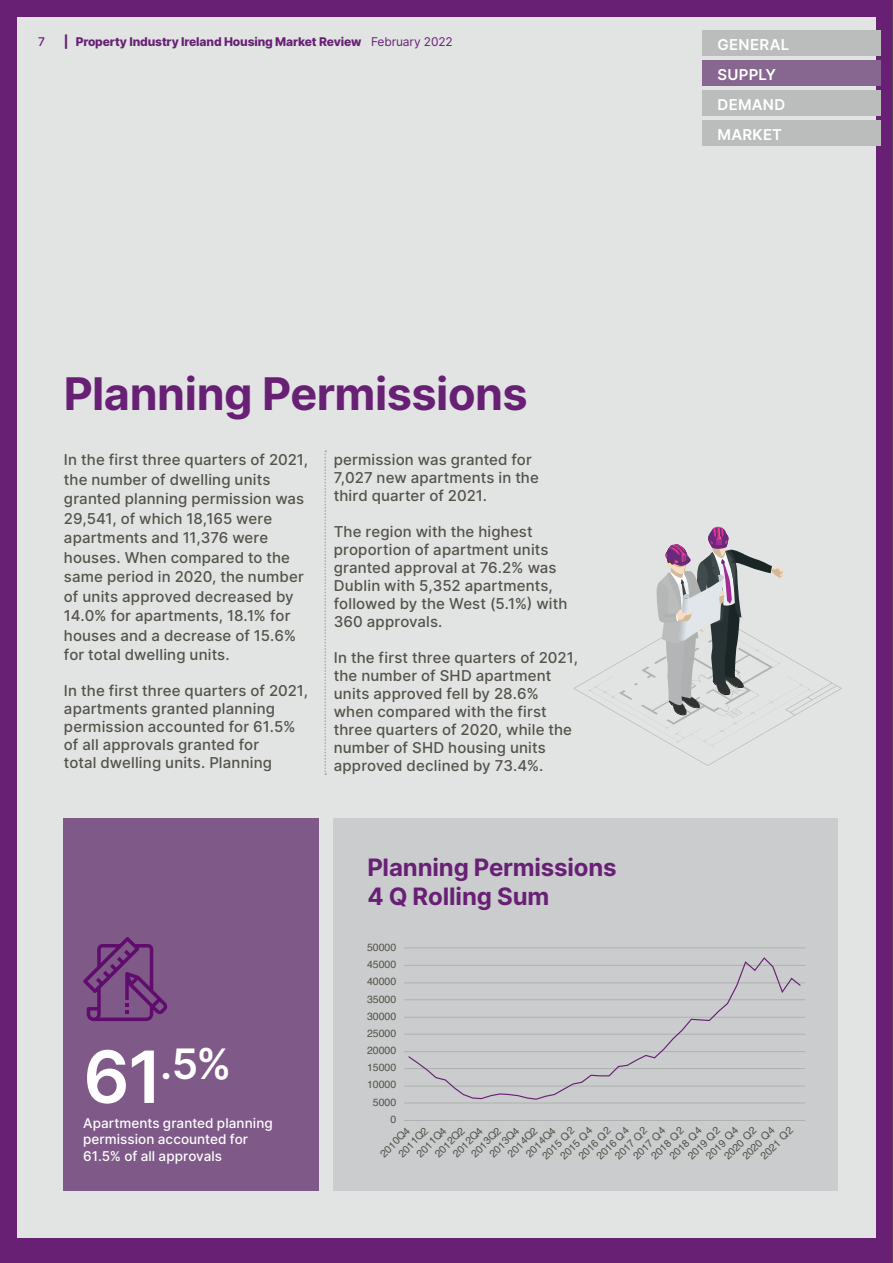
<style>
.page{position:relative;width:893px;height:1263px;background:#682075}
.page>*{position:absolute;margin:0;border:0;box-sizing:border-box;transform-origin:0 0}
.t1{font:700 45px "Inter";letter-spacing:-.01em;color:#682075}
.t2{font:600 42px "Inter";color:#fff}
.t3{font:700 24px/28.8px "Inter";letter-spacing:-.005em;color:#682075}
.t4{font:500 15px/18px "Inter";letter-spacing:.01em;color:#54534a}
.t5{font:600 15px/30px "Inter";letter-spacing:.02em;color:#fff}
.t6{font:500 13.5px/16.2px "Inter";letter-spacing:.005em;color:#fff}
.t7{font:800 12px "Inter";letter-spacing:-.01em;color:#682075}
.t8{font:500 12px "Inter";color:#682075}
.t9{font:10.5px "Helvetica";color:#54534a}
.s1{font-weight:400}
.s2{font-size:72px}
</style>
<div class="page">
<div style="left:17px;top:17px;width:859px;height:1220px;background:#e2e4e4"></div>
<div style="left:64px;top:818px;width:255px;height:373px;background:#7f5a89"></div>
<div style="left:333px;top:818px;width:505px;height:373px;background:#cacccd"></div>
<div style="left:703px;top:30px;width:178px;height:25px;background:#bbbdbd"></div>
<div style="left:703px;top:60px;width:178px;height:25px;background:#876790"></div>
<div style="left:703px;top:90px;width:178px;height:25px;background:#bbbdbd"></div>
<div style="left:703px;top:120px;width:178px;height:25px;background:#bbbdbd"></div>
<svg style="left:325px;top:451px;width:1px;height:324px"></svg>
<hr style="left:404px;top:947px;width:401px;height:1px;background:#afb1b1">
<hr style="left:404px;top:965px;width:401px;height:1px;background:#afb1b1">
<hr style="left:404px;top:982px;width:401px;height:1px;background:#afb1b1">
<hr style="left:404px;top:999px;width:401px;height:1px;background:#afb1b1">
<hr style="left:404px;top:1017px;width:401px;height:1px;background:#afb1b1">
<hr style="left:404px;top:1034px;width:401px;height:1px;background:#afb1b1">
<hr style="left:404px;top:1051px;width:401px;height:1px;background:#afb1b1">
<hr style="left:404px;top:1068px;width:401px;height:1px;background:#afb1b1">
<hr style="left:404px;top:1085px;width:401px;height:1px;background:#afb1b1">
<hr style="left:404px;top:1102px;width:401px;height:1px;background:#afb1b1">
<hr style="left:404px;top:1120px;width:401px;height:1px;background:#afb1b1">
<svg style="left:407px;top:957px;width:395px;height:143px"></svg>
<svg style="left:573px;top:526px;width:269px;height:240px"></svg>
<svg style="left:83px;top:937px;width:84px;height:84px"></svg>
<p class="t8" style="left:38px;top:33px;width:8px">7</p>
<p class="t7" style="left:64px;top:33px;width:391px">| Property Industry Ireland Housing Market Review <span class="s1">February 2022</span></p>
<h1 class="t1" style="left:64px;top:361px;width:465px">Planning Permissions</h1>
<p class="t4" style="left:64px;top:450px;width:246px;line-height:19.5px">In the first three quarters of 2021, the number of dwelling units granted planning permission was<br>29,541, of which 18,165 were apartments and 11,376 were houses. When compared to the same period in 2020, the number of units approved decreased by<br>14.0% for apartments, 18.1% for houses and a decrease of 15.6% for total dwelling units.</p>
<p class="t4" style="left:64px;top:681px;width:246px">In the first three quarters of 2021, apartments granted planning permission accounted for 61.5% of all approvals granted for<br>total dwelling units. Planning</p>
<p class="t4" style="left:334px;top:450px;width:207px">permission was granted for<br>7,027 new apartments in the third quarter of 2021.</p>
<p class="t4" style="left:334px;top:522px;width:235px">The region with the highest proportion of apartment units granted approval at 76.2% was<br>Dublin with 5,352 apartments, followed by the West (5.1%) with<br>360 approvals.</p>
<p class="t4" style="left:334px;top:648px;width:246px">In the first three quarters of 2021, the number of SHD apartment units approved fell by 28.6% when compared with the first three quarters of 2020, while the number of SHD housing units approved declined by 73.4%.</p>
<h3 class="t3" style="left:367px;top:852px;width:251px">Planning Permissions<br>4 Q Rolling Sum</h3>
<p class="t9" style="left:367px;top:939px;width:31px">50000</p>
<p class="t9" style="left:367px;top:956px;width:31px">45000</p>
<p class="t9" style="left:367px;top:973px;width:31px">40000</p>
<p class="t9" style="left:367px;top:991px;width:31px">35000</p>
<p class="t9" style="left:367px;top:1008px;width:31px">30000</p>
<h2 class="t2" style="left:83px;top:1033px;width:150px"><span class="s2">61</span>.5%</h2>
<p class="t9" style="left:367px;top:1025px;width:31px">25000</p>
<p class="t9" style="left:367px;top:1042px;width:31px">20000</p>
<p class="t9" style="left:367px;top:1060px;width:31px">15000</p>
<p class="t9" style="left:367px;top:1076px;width:31px">10000</p>
<p class="t9" style="left:373px;top:1094px;width:25px">5000</p>
<p class="t5" style="left:717px;top:29px;width:73px">GENERAL<br>SUPPLY<br>DEMAND<br>MARKET</p>
<p class="t6" style="left:83px;top:1115px;width:191px">Apartments granted planning permission accounted for<br>61.5% of all approvals</p>
<p class="t9" style="left:390px;top:1111px;width:7px">0</p>
<p class="t9" style="left:738px;top:1152px;width:42px;rotate:-45deg">2020 Q4</p>
<p class="t9" style="left:702px;top:1152px;width:42px;rotate:-45deg">2019 Q4</p>
<p class="t9" style="left:665px;top:1152px;width:42px;rotate:-45deg">2018 Q4</p>
<p class="t9" style="left:757px;top:1152px;width:42px;rotate:-45deg">2021 Q2</p>
<p class="t9" style="left:629px;top:1152px;width:42px;rotate:-45deg">2017 Q4</p>
<p class="t9" style="left:720px;top:1152px;width:42px;rotate:-45deg">2020 Q2</p>
<p class="t9" style="left:593px;top:1152px;width:42px;rotate:-45deg">2016 Q4</p>
<p class="t9" style="left:684px;top:1152px;width:42px;rotate:-45deg">2019 Q2</p>
<p class="t9" style="left:556px;top:1152px;width:42px;rotate:-45deg">2015 Q4</p>
<p class="t9" style="left:647px;top:1152px;width:42px;rotate:-45deg">2018 Q2</p>
<p class="t9" style="left:611px;top:1152px;width:42px;rotate:-45deg">2017 Q2</p>
<p class="t9" style="left:574px;top:1152px;width:42px;rotate:-45deg">2016 Q2</p>
<p class="t9" style="left:538px;top:1152px;width:42px;rotate:-45deg">2015 Q2</p>
<p class="t9" style="left:376px;top:1149px;width:39px;rotate:-45deg">2010Q4</p>
<p class="t9" style="left:413px;top:1149px;width:39px;rotate:-45deg">2011Q4</p>
<p class="t9" style="left:449px;top:1149px;width:39px;rotate:-45deg">2012Q4</p>
<p class="t9" style="left:485px;top:1149px;width:39px;rotate:-45deg">2013Q4</p>
<p class="t9" style="left:522px;top:1149px;width:39px;rotate:-45deg">2014Q4</p>
<p class="t9" style="left:394px;top:1149px;width:39px;rotate:-45deg">2011Q2</p>
<p class="t9" style="left:431px;top:1149px;width:39px;rotate:-45deg">2012Q2</p>
<p class="t9" style="left:467px;top:1149px;width:39px;rotate:-45deg">2013Q2</p>
<p class="t9" style="left:504px;top:1149px;width:39px;rotate:-45deg">2014Q2</p>
</div>
